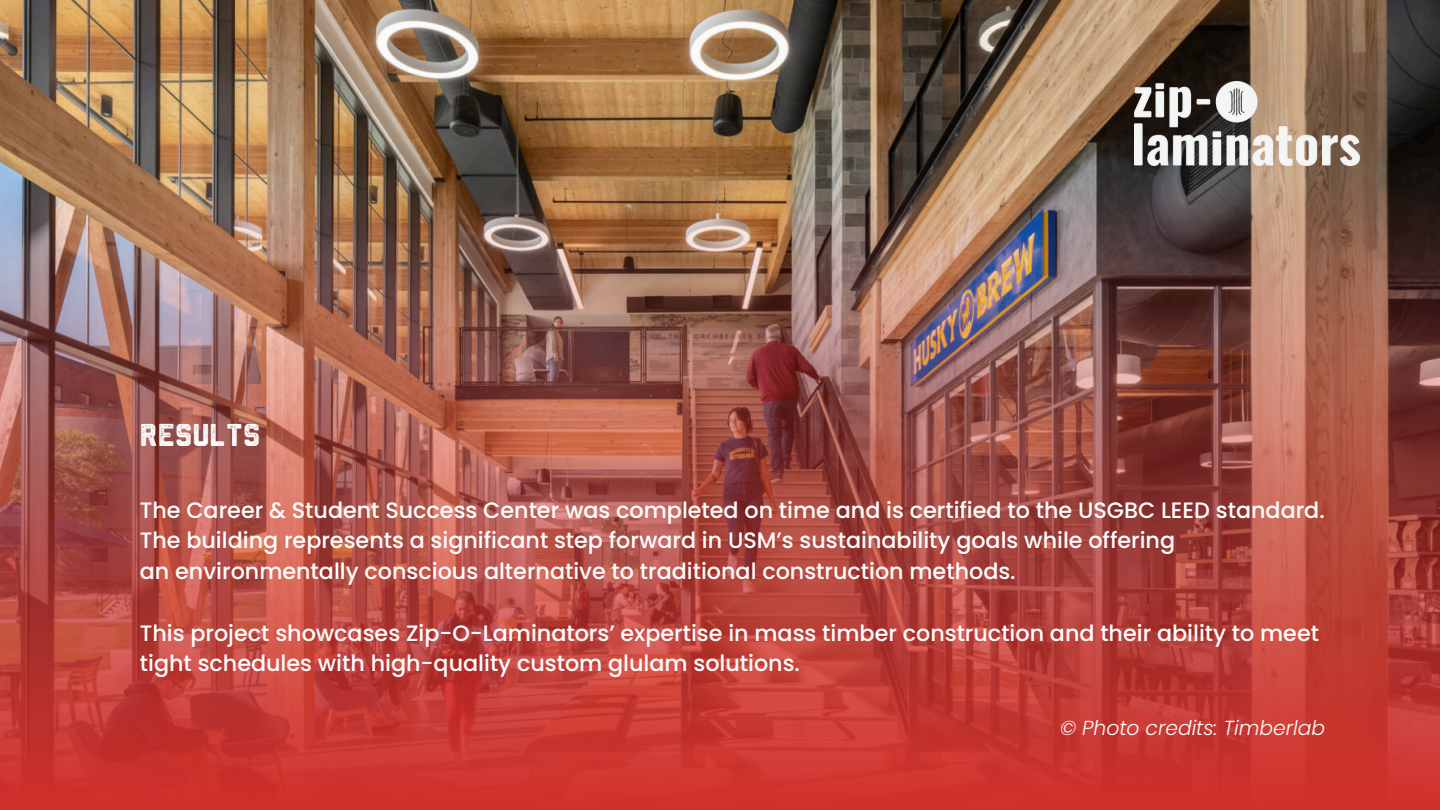
<style>
.page{position:relative;width:1440px;height:810px;background:#fff}
.page>*{position:absolute;margin:0;border:0;box-sizing:border-box;transform-origin:0 0}
.t1{font:31.5px "Northwest Round Textured";color:#fff}
.t2{font:500 22.3px/30.8px "Poppins";color:#fff}
.t3{font:italic 300 20.3px "Poppins";color:#fff}
</style>
<div class="page">
<img style="left:0;top:0;width:1440px;height:95px">
<img style="left:0;top:95px;width:1440px;height:715px">
<img style="left:1135px;top:81px;width:224px;height:85px">
<p class="t1" style="left:140px;top:422px;width:122px">RESULTS</p>
<h1 class="t2" style="left:140px;top:495px;width:1186px">The Career &amp; Student Success Center was completed on time and is certified to the USGBC LEED standard.<br>The building represents a significant step forward in USM’s sustainability goals while offering<br>an environmentally conscious alternative to traditional construction methods.</h1>
<h2 class="t2" style="left:140px;top:618px;width:1181px">This project showcases Zip-O-Laminators’ expertise in mass timber construction and their ability to meet tight schedules with high-quality custom glulam solutions.</h2>
<h2 class="t3" style="left:1060px;top:714px;width:267px">© Photo credits: Timberlab</h2>
</div>
